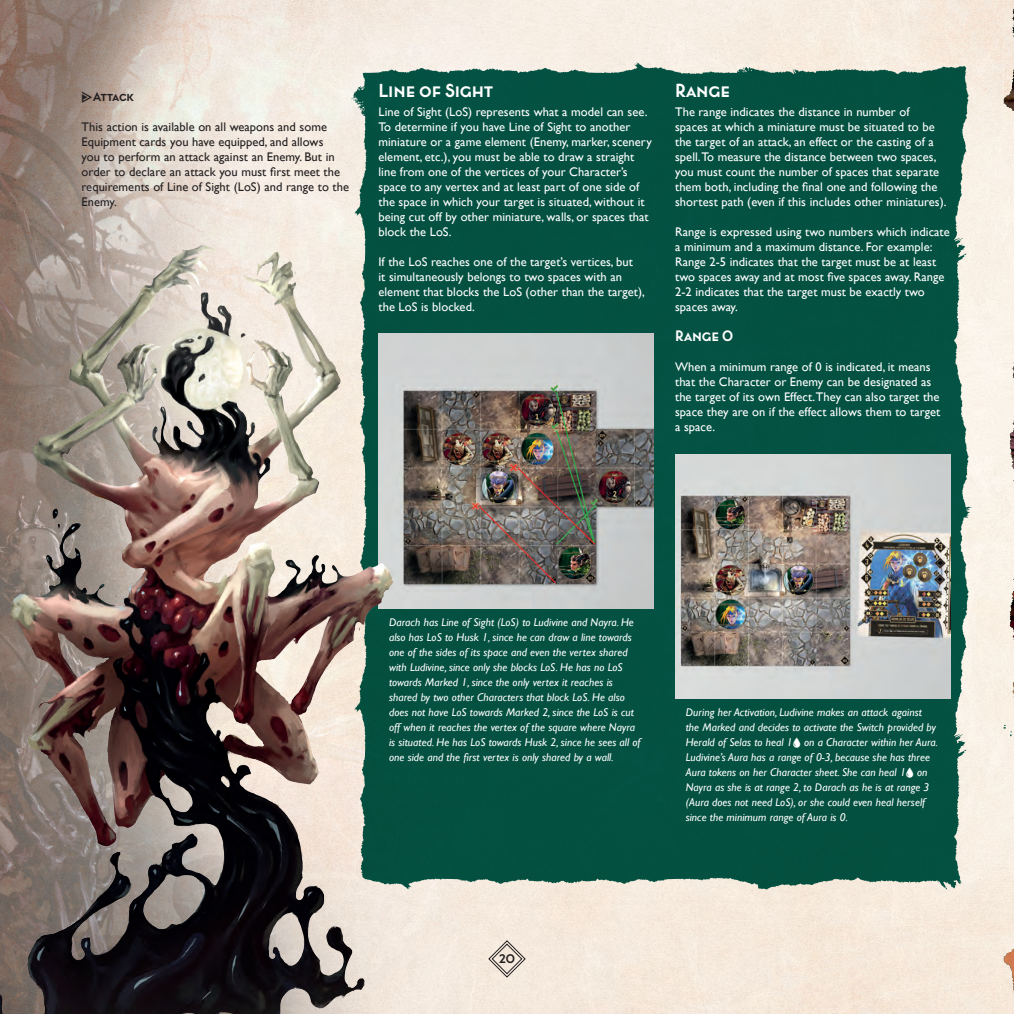
<style>
.page{position:relative;width:1014px;height:1014px;background:#fff}
.page>*{position:absolute;margin:0;border:0;box-sizing:border-box;transform-origin:0 0}
.Ladillo_2{font:700 18.75px "Lumier";color:#fff}
.Ladillo_3{font:700 15px "Lumier";letter-spacing:-.005em;color:#fff}
.Texto_Corrido{font:12.5px/15px "Gill Sans";letter-spacing:.005em;color:#fff}
.Texto_Corrido-2{font:12.5px/15px "Gill Sans";letter-spacing:.005em;color:#231f20}
.Ladillo_4{font:700 12.5px "Lumier";letter-spacing:-.035em;color:#231f20}
.texto_ejemplos{font:italic 11.25px/15px "Gill Sans";letter-spacing:.005em;color:#fff}
.s1{font-family:"Warcrow";font-weight:400}
.s2{font-family:"Warcrow";font-style:normal}
</style>
<div class="page">
<img style="left:0;top:0;width:1002px;height:1013px">
<svg style="left:487px;top:939px;width:39px;height:39px;background:#dad0c5"></svg>
<div style="left:351px;top:62px;width:620px;height:827px;background:#045142"></div>
<img style="left:675px;top:455px;width:275px;height:243px">
<img style="left:406px;top:333px;width:247px;height:275px">
<img style="left:0;top:207px;width:406px;height:806px">
<svg style="left:1002px;top:0;width:11px;height:1013px;background:#f5eade"></svg>
<img style="left:1003px;top:0;width:10px;height:464px">
<p class="Ladillo_4" style="left:81px;top:89px;width:54px"><span class="s1">t</span>Attack</p>
<p class="Texto_Corrido-2" style="left:81px;top:119px;width:269px">This action is available on all weapons and some Equipment cards you have equipped, and allows<br>you to perform an attack against an Enemy. But in order to declare an attack you must first meet the requirements of Line of Sight (LoS) and range to the Enemy.</p>
<p class="Ladillo_2" style="left:378px;top:80px;width:116px">Line of Sight</p>
<p class="Texto_Corrido" style="left:378px;top:104px;width:275px">Line of Sight (LoS) represents what a model can see.<br>To determine if you have Line of Sight to another miniature or a game element (Enemy, marker, scenery element, etc.), you must be able to draw a straight line from one of the vertices of your Character’s space to any vertex and at least part of one side of the space in which your target is situated, without it being cut off by other miniature, walls, or spaces that block the LoS.</p>
<p class="Texto_Corrido" style="left:378px;top:254px;width:268px">If the LoS reaches one of the target’s vertices, but<br>it simultaneously belongs to two spaces with an element that blocks the LoS (other than the target), the LoS is blocked.</p>
<p class="Ladillo_2" style="left:675px;top:80px;width:56px">Range</p>
<p class="Texto_Corrido" style="left:675px;top:104px;width:273px">The range indicates the distance in number of<br>spaces at which a miniature must be situated to be the target of an attack, an effect or the casting of a spell. To measure the distance between two spaces, you must count the number of spaces that separate them both, including the final one and following the shortest path (even if this includes other miniatures).</p>
<p class="Texto_Corrido" style="left:675px;top:224px;width:276px">Range is expressed using two numbers which indicate a minimum and a maximum distance. For example:<br>Range 2-5 indicates that the target must be at least two spaces away and at most five spaces away. Range 2-2 indicates that the target must be exactly two spaces away.</p>
<p class="Ladillo_3" style="left:675px;top:327px;width:60px">Range 0</p>
<p class="Texto_Corrido" style="left:675px;top:359px;width:267px">When a minimum range of 0 is indicated, it means that the Character or Enemy can be designated as the target of its own Effect. They can also target the space they are on if the effect allows them to target a space.</p>
<p class="texto_ejemplos" style="left:389px;top:615px;width:253px">Darach has Line of Sight (LoS) to Ludivine and Nayra. He also has LoS to Husk 1, since he can draw a line towards one of the sides of its space and even the vertex shared with Ludivine, since only she blocks LoS. He has no LoS towards Marked 1, since the only vertex it reaches is shared by two other Characters that block LoS. He also does not have LoS towards Marked 2, since the LoS is cut off when it reaches the vertex of the square where Nayra is situated. He has LoS towards Husk 2, since he sees all of one side and the first vertex is only shared by a wall.</p>
<p class="texto_ejemplos" style="left:685px;top:705px;width:254px">During her Activation, Ludivine makes an attack against the Marked and decides to activate the Switch provided by Herald of Selas to heal 1<span class="s2">L</span> on a Character within her Aura.<br>Ludivine’s Aura has a range of 0-3, because she has three Aura tokens on her Character sheet. She can heal 1<span class="s2">L</span> on Nayra as she is at range 2, to Darach as he is at range 3 (Aura does not need LoS), or she could even heal herself since the minimum range of Aura is 0.</p>
<p class="Ladillo_4" style="left:499px;top:951px;width:18px">20</p>
</div>
